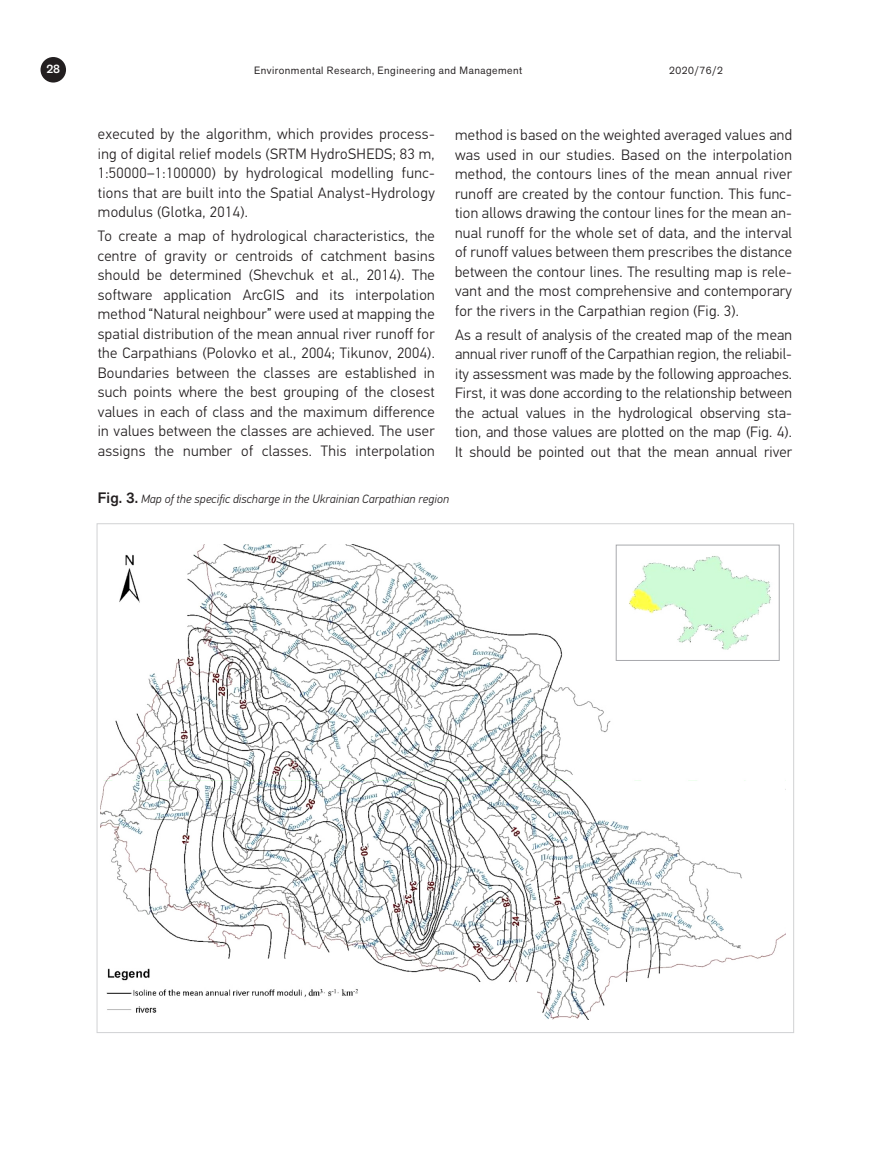
<style>
.page{position:relative;width:893px;height:1149px;background:#fff}
.page>*{position:absolute;margin:0;border:0;box-sizing:border-box;transform-origin:0 0}
.tekstas_EREM{font:300 15px/19.5px "PF Din Text Pro";letter-spacing:.02em;color:#231f20;text-align:justify}
.Pav_pavadin{font:italic 300 12px "PF Din Text Pro";letter-spacing:.01em;color:#231f20}
.t1{font:500 12px "Akzid Grtsk Next";color:#fff}
.t2{font:10.5px "Akzid Grtsk Next";letter-spacing:.05em;color:#231f20}
.s1{font-family:"Akzid Grtsk Next";font-weight:500;font-style:normal;font-size:15px}
</style>
<div class="page">
<div style="left:41px;top:57px;width:25px;height:25px;background:#231f20;border-radius:50%"></div>
<img style="left:101px;top:544px;width:684px;height:475px">
<div style="left:616px;top:544px;width:163px;height:116px;border:1px solid #a8a9ad"></div>
<p class="t1" style="left:46px;top:61px;width:15px">28</p>
<p class="t2" style="left:254px;top:63px;width:270px">Environmental Research, Engineering and Management</p>
<p class="t2" style="left:669px;top:63px;width:55px">2020/76/2</p>
<p class="tekstas_EREM" style="left:98px;top:125px;width:338px">executed by the algorithm, which provides process&shy;ing of digital relief models (SRTM HydroSHEDS; 83 m, 1:50000–1:100000) by hydrological modelling func&shy;tions that are built into the Spatial Analyst-Hydrology modulus (Glotka, 2014).</p>
<p class="tekstas_EREM" style="left:98px;top:226px;width:339px">To create a map of hydrological characteristics, the centre of gravity or centroids of catchment basins should be determined (Shevchuk et al., 2014). The software application ArcGIS and its interpolation method “Natural neighbour” were used at mapping the spatial distribution of the mean annual river runoff for the Carpathians (Polovko et al., 2004; Tikunov, 2004).<br>Boundaries between the classes are established in such points where the best grouping of the closest values in each of class and the maximum difference in values between the classes are achieved. The user assigns the number of classes. This interpolation</p>
<p class="tekstas_EREM" style="left:455px;top:126px;width:338px">method is based on the weighted averaged values and was used in our studies. Based on the interpolation method, the contours lines of the mean annual river runoff are created by the contour function. This func&shy;tion allows drawing the contour lines for the mean an&shy;nual runoff for the whole set of data, and the interval of runoff values between them prescribes the distance between the contour lines. The resulting map is rele&shy;vant and the most comprehensive and contemporary for the rivers in the Carpathian region (Fig. 3).</p>
<p class="tekstas_EREM" style="left:455px;top:325px;width:339px">As a result of analysis of the created map of the mean annual river runoff of the Carpathian region, the reliabil&shy;ity assessment was made by the following approaches.<br>First, it was done according to the relationship between the actual values in the hydrological observing sta&shy;tion, and those values are plotted on the map (Fig. 4).<br>It should be pointed out that the mean annual river</p>
<p class="Pav_pavadin" style="left:98px;top:492px;width:353px"><span class="s1">Fig. 3.</span> Map of the specific discharge in the Ukrainian Carpathian region</p>
</div>
